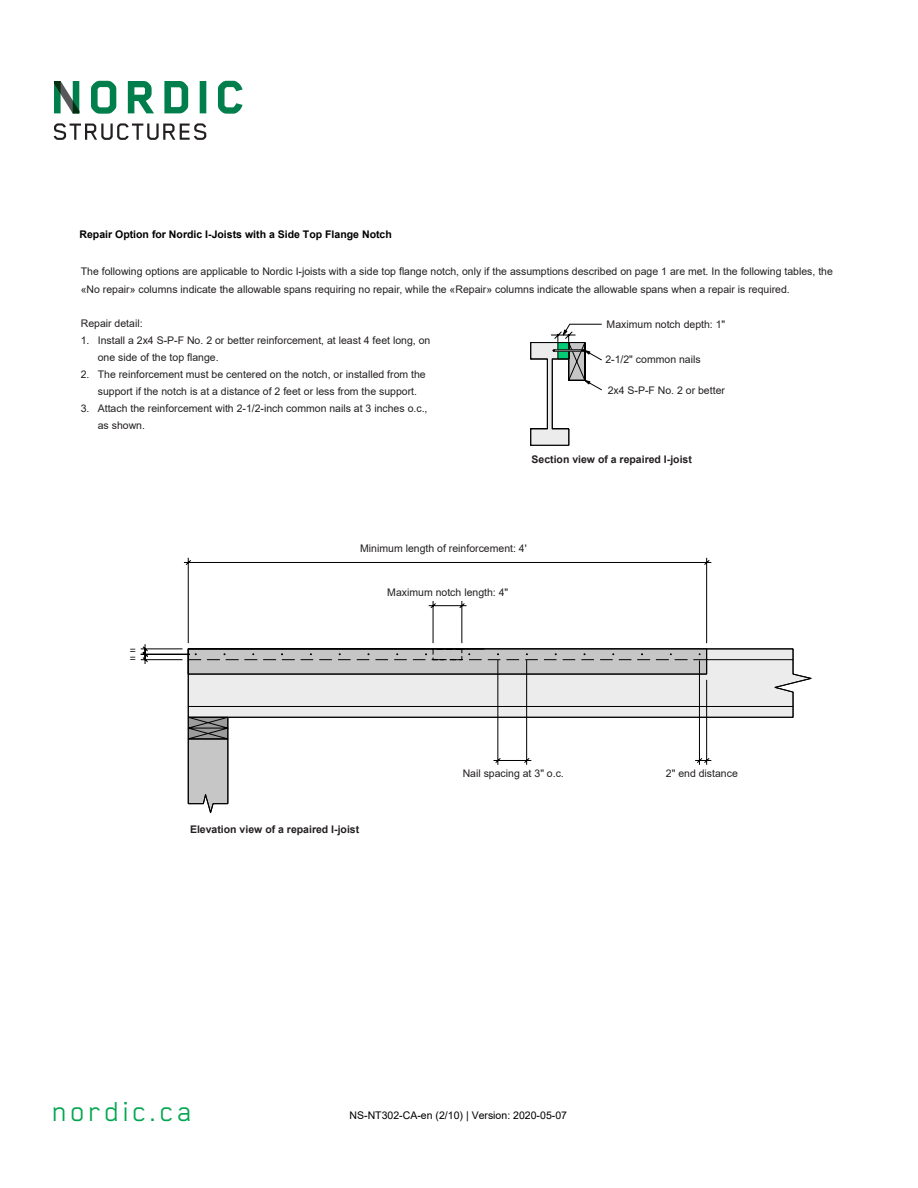
<style>
.page{position:relative;width:918px;height:1188px;background:#fff}
.page>*{position:absolute;margin:0;border:0;box-sizing:border-box;transform-origin:0 0}
.t1{font:31.5px "Blender Pro";letter-spacing:.1em;color:#00a54f}
.t2{font:10.5px/17.1px "Arial";color:#231f20}
.t3{font:700 10.5px "Arial";color:#231f20}
.t4{font:700 10.5px "Arial";color:#000}
.t5{font:10.5px "Arial";color:#000}
</style>
<div class="page">
<svg style="left:54px;top:81px;width:189px;height:33px"></svg>
<svg style="left:54px;top:123px;width:152px;height:17px"></svg>
<svg style="left:140px;top:557px;width:672px;height:208px"></svg>
<svg style="left:188px;top:649px;width:623px;height:165px"></svg>
<svg style="left:530px;top:324px;width:72px;height:122px"></svg>
<p class="t4" style="left:79px;top:227px;width:314px">Repair Option for Nordic I-Joists with a Side Top Flange Notch</p>
<p class="t2" style="left:81px;top:263px;width:754px">The following options are applicable to Nordic I-joists with a side top flange notch, only if the assumptions described on page 1 are met. In the following tables, the «No repair» columns indicate the allowable spans requiring no repair, while the «Repair» columns indicate the allowable spans when a repair is required.</p>
<p class="t2" style="left:81px;top:314px;width:63px">Repair detail:</p>
<p class="t2" style="left:98px;top:331px;width:334px;text-indent:-17px">1. Install a 2x4 S-P-F No. 2 or better reinforcement, at least 4 feet long, on one side of the top flange.</p>
<p class="t2" style="left:98px;top:365px;width:329px;text-indent:-17px">2. The reinforcement must be centered on the notch, or installed from the support if the notch is at a distance of 2 feet or less from the support.</p>
<p class="t2" style="left:98px;top:400px;width:331px;text-indent:-17px">3. Attach the reinforcement with 2-1/2-inch common nails at 3 inches o.c., as shown.</p>
<p class="t2" style="left:607px;top:315px;width:120px">Maximum notch depth: 1"</p>
<p class="t2" style="left:605px;top:351px;width:97px">2-1/2" common nails</p>
<p class="t2" style="left:608px;top:381px;width:119px">2x4 S-P-F No. 2 or better</p>
<p class="t3" style="left:531px;top:452px;width:162px">Section view of a repaired I-joist</p>
<p class="t2" style="left:360px;top:540px;width:168px">Minimum length of reinforcement: 4'</p>
<p class="t2" style="left:130px;top:642px;width:8px">=</p>
<p class="t2" style="left:130px;top:649px;width:8px">=</p>
<p class="t2" style="left:387px;top:583px;width:123px">Maximum notch length: 4"</p>
<p class="t3" style="left:190px;top:822px;width:171px">Elevation view of a repaired I-joist</p>
<p class="t2" style="left:463px;top:764px;width:103px">Nail spacing at 3" o.c.</p>
<p class="t2" style="left:666px;top:765px;width:74px">2" end distance</p>
<h1 class="t1" style="left:52px;top:1094px;width:141px">nordic.ca</h1>
<p class="t5" style="left:350px;top:1108px;width:219px">NS-NT302-CA-en (2/10) | Version: 2020-05-07</p>
</div>
